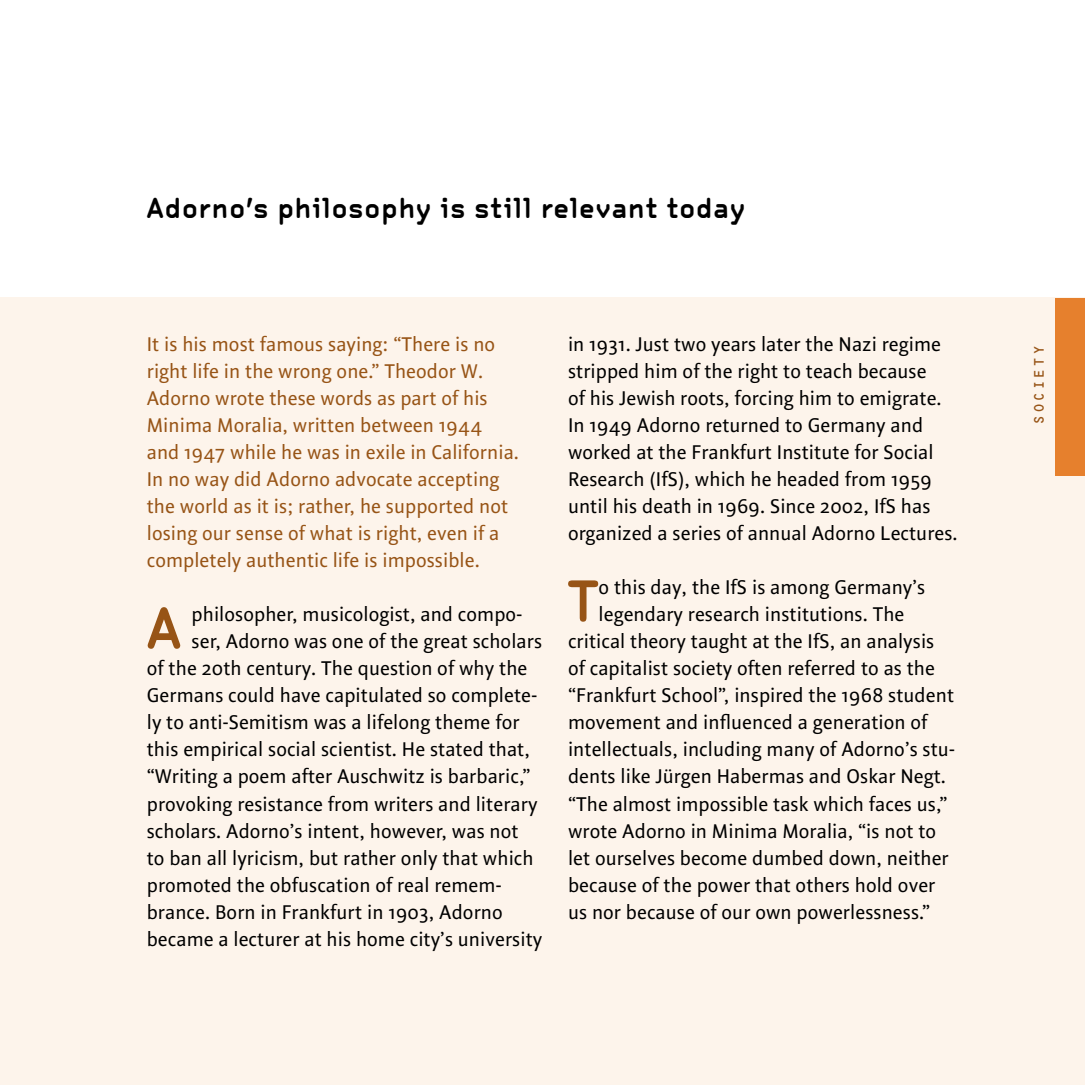
<style>
.page{position:relative;width:1085px;height:1085px;background:#fff}
.page>*{position:absolute;margin:0;border:0;box-sizing:border-box;transform-origin:0 0}
.t1{font:700 54.9px "OCRA Tribute Com";color:#975416}
.t2{font:700 27px "OCRA Tribute Com";letter-spacing:.04em;color:#000}
.t3{font:20.25px/27px "New";letter-spacing:.005em;color:#000}
.t4{font:20.25px/27px "New";letter-spacing:.005em;color:#975416}
.t5{font:14.17px "OCRB";letter-spacing:.1em;color:#975416}
</style>
<div class="page">
<div style="left:0;top:298px;width:1084px;height:786px;background:#fdf4eb"></div>
<div style="left:1054px;top:298px;width:30px;height:177px;background:#e6802d"></div>
<h2 class="t2" style="left:147px;top:191px;width:599px">Adorno’s philosophy is still relevant today</h2>
<p class="t4" style="left:147px;top:331px;width:373px">It is his most famous saying: “There is no right life in the wrong one.” Theodor W.<br>Adorno wrote these words as part of his Minima Moralia, written between 1944 and 1947 while he was in exile in California.<br>In no way did Adorno advocate accepting the world as it is; rather, he supported not losing our sense of what is right, even if a completely authentic life is impossible.</p>
<h1 class="t1" style="left:147px;top:593px;width:36px">A</h1>
<p class="t3" style="left:191px;top:601px;width:332px">philosopher, musicologist, and compo-</p>
<p class="t3" style="left:191px;top:628px;width:352px">ser, Adorno was one of the great scholars</p>
<p class="t3" style="left:147px;top:655px;width:382px">of the 20th century. The question of why the</p>
<p class="t3" style="left:147px;top:682px;width:392px">Germans could have capitulated so complete-</p>
<p class="t3" style="left:147px;top:709px;width:374px">ly to anti-Semitism was a lifelong theme for</p>
<p class="t3" style="left:147px;top:736px;width:384px">this empirical social scientist. He stated that,</p>
<p class="t3" style="left:147px;top:763px;width:385px">“Writing a poem after Auschwitz is barbaric,”</p>
<p class="t3" style="left:147px;top:790px;width:392px">provoking resistance from writers and literary</p>
<p class="t3" style="left:147px;top:817px;width:373px">scholars. Adorno’s intent, however, was not</p>
<p class="t3" style="left:147px;top:844px;width:388px">to ban all lyricism, but rather only that which</p>
<p class="t3" style="left:147px;top:871px;width:356px">promoted the obfuscation of real remem-</p>
<p class="t3" style="left:147px;top:898px;width:357px">brance. Born in Frankfurt in 1903, Adorno</p>
<p class="t3" style="left:147px;top:925px;width:397px">became a lecturer at his home city’s university</p>
<p class="t3" style="left:568px;top:331px;width:391px">in 1931. Just two years later the Nazi regime stripped him of the right to teach because<br>of his Jewish roots, forcing him to emigrate.<br>In 1949 Adorno returned to Germany and worked at the Frankfurt Institute for Social Research (IfS), which he headed from 1959 until his death in 1969. Since 2002, IfS has organized a series of annual Adorno Lectures.</p>
<h1 class="t1" style="left:568px;top:566px;width:32px">T</h1>
<p class="t3" style="left:598px;top:574px;width:328px">o this day, the IfS is among Germany’s</p>
<p class="t3" style="left:598px;top:601px;width:307px">legendary research institutions. The</p>
<p class="t3" style="left:568px;top:628px;width:368px">critical theory taught at the IfS, an analysis</p>
<p class="t3" style="left:568px;top:655px;width:368px">of capitalist society often referred to as the</p>
<p class="t3" style="left:568px;top:682px;width:387px">“Frankfurt School”, inspired the 1968 student</p>
<p class="t3" style="left:568px;top:709px;width:361px">movement and influenced a generation of</p>
<p class="t3" style="left:568px;top:736px;width:388px">intellectuals, including many of Adorno’s stu-</p>
<p class="t3" style="left:568px;top:763px;width:379px">dents like Jürgen Habermas and Oskar Negt.</p>
<p class="t3" style="left:568px;top:790px;width:381px">“The almost impossible task which faces us,”</p>
<p class="t3" style="left:568px;top:817px;width:369px">wrote Adorno in Minima Moralia, “is not to</p>
<p class="t3" style="left:568px;top:844px;width:382px">let ourselves become dumbed down, neither</p>
<p class="t3" style="left:568px;top:871px;width:369px">because of the power that others hold over</p>
<p class="t3" style="left:568px;top:898px;width:363px">us nor because of our own powerlessness.”</p>
<p class="t5" style="left:1031px;top:425px;width:81px;rotate:-90deg">society</p>
</div>
